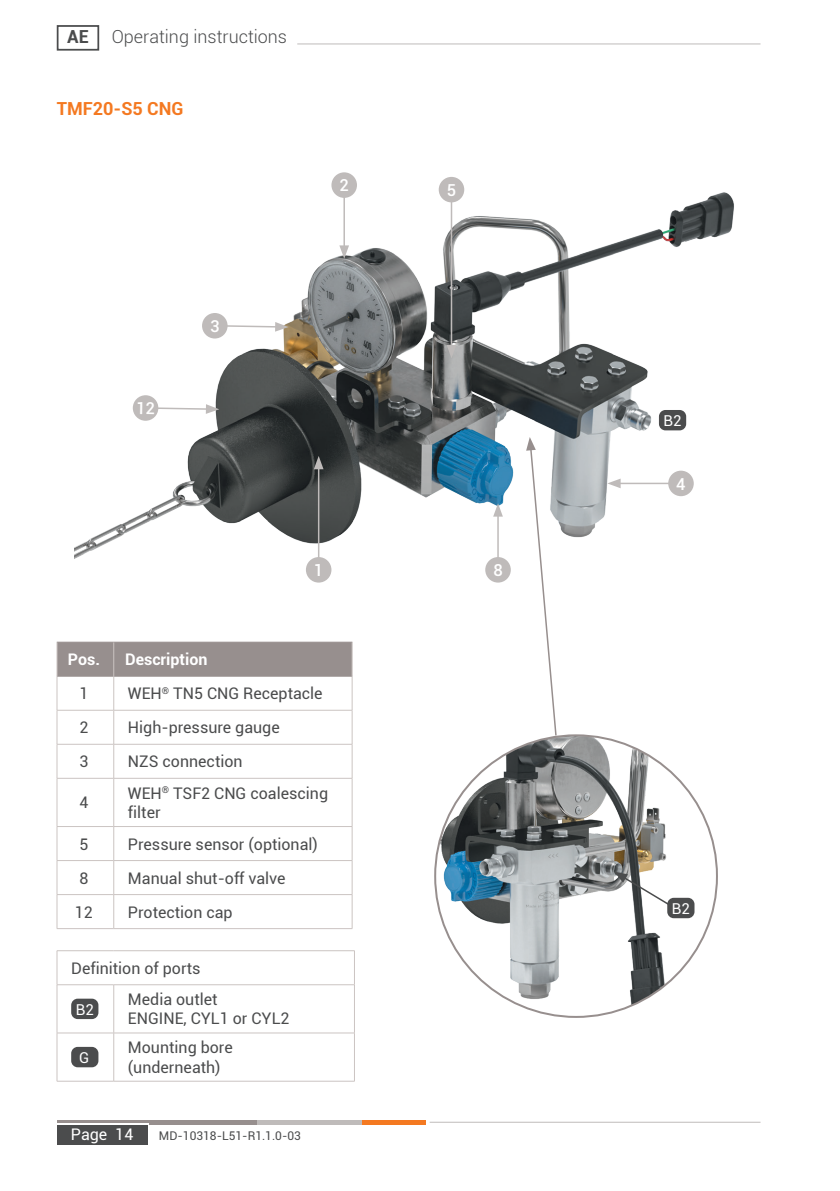
<style>
.page{position:relative;width:840px;height:1191px;background:#fff}
.page>*{position:absolute;margin:0;border:0;box-sizing:border-box;transform-origin:0 0}
.t1{font:300 18px "Roboto";color:#4b4c4d}
.Fließtext{font:700 18px "Roboto";color:#f47921}
.t2{font:700 18px "Roboto";color:#4b4c4d}
.Positionsnummer{font:500 16.4px "Roboto";color:#fff}
.Tabelle_-_Text__link{font:16px/19.2px "Roboto";color:#4b4c4d}
.Tabelle_-_Kopfzeile{font:700 16px "Roboto";color:#fff}
.Tabelle_-_Text__mitt{font:16px "Roboto";color:#4b4c4d}
.t3{font:16px "Roboto";color:#fff}
.Medienleitung{font:15px "Roboto";color:#fff}
.t4{font:12px "Roboto";color:#4b4c4d}
</style>
<div class="page">
<img style="left:75px;top:177px;width:659px;height:406px">
<div style="left:58px;top:643px;width:293px;height:33px;background:#978f8e"></div>
<svg style="left:58px;top:677px;width:293px;height:251px"></svg>
<hr style="left:57px;top:642px;width:57px;height:1px;background:#978f8e">
<hr style="left:114px;top:642px;width:238px;height:1px;background:#978f8e">
<hr style="left:57px;top:676px;width:57px;height:1px;background:#978f8e">
<hr style="left:114px;top:676px;width:238px;height:1px;background:#978f8e">
<hr style="left:57px;top:642px;width:1px;height:34px;background:#cbc4c2">
<hr style="left:351px;top:642px;width:1px;height:34px;background:#cbc4c2">
<hr style="left:113px;top:642px;width:1px;height:34px;background:#cbc4c2">
<hr style="left:57px;top:676px;width:1px;height:34px;background:#cbc4c2">
<hr style="left:113px;top:676px;width:1px;height:34px;background:#cbc4c2">
<hr style="left:351px;top:676px;width:1px;height:34px;background:#cbc4c2">
<hr style="left:57px;top:710px;width:57px;height:1px;background:#cbc4c2">
<hr style="left:57px;top:710px;width:1px;height:34px;background:#cbc4c2">
<hr style="left:114px;top:710px;width:238px;height:1px;background:#cbc4c2">
<hr style="left:113px;top:710px;width:1px;height:34px;background:#cbc4c2">
<hr style="left:351px;top:710px;width:1px;height:34px;background:#cbc4c2">
<hr style="left:57px;top:744px;width:57px;height:1px;background:#cbc4c2">
<hr style="left:57px;top:744px;width:1px;height:34px;background:#cbc4c2">
<hr style="left:114px;top:744px;width:238px;height:1px;background:#cbc4c2">
<hr style="left:113px;top:744px;width:1px;height:34px;background:#cbc4c2">
<hr style="left:351px;top:744px;width:1px;height:34px;background:#cbc4c2">
<hr style="left:57px;top:778px;width:57px;height:1px;background:#cbc4c2">
<hr style="left:57px;top:778px;width:1px;height:48px;background:#cbc4c2">
<hr style="left:114px;top:778px;width:238px;height:1px;background:#cbc4c2">
<hr style="left:113px;top:778px;width:1px;height:48px;background:#cbc4c2">
<hr style="left:351px;top:778px;width:1px;height:48px;background:#cbc4c2">
<hr style="left:57px;top:826px;width:57px;height:1px;background:#cbc4c2">
<hr style="left:57px;top:826px;width:1px;height:34px;background:#cbc4c2">
<hr style="left:114px;top:826px;width:238px;height:1px;background:#cbc4c2">
<hr style="left:113px;top:826px;width:1px;height:34px;background:#cbc4c2">
<hr style="left:351px;top:826px;width:1px;height:34px;background:#cbc4c2">
<hr style="left:57px;top:860px;width:57px;height:1px;background:#cbc4c2">
<hr style="left:57px;top:860px;width:1px;height:34px;background:#cbc4c2">
<hr style="left:114px;top:860px;width:238px;height:1px;background:#cbc4c2">
<hr style="left:113px;top:860px;width:1px;height:34px;background:#cbc4c2">
<hr style="left:351px;top:860px;width:1px;height:34px;background:#cbc4c2">
<hr style="left:57px;top:894px;width:57px;height:1px;background:#cbc4c2">
<hr style="left:57px;top:895px;width:1px;height:33px;background:#cbc4c2">
<hr style="left:57px;top:928px;width:57px;height:1px;background:#cbc4c2">
<hr style="left:114px;top:894px;width:238px;height:1px;background:#cbc4c2">
<hr style="left:113px;top:895px;width:1px;height:33px;background:#cbc4c2">
<hr style="left:351px;top:895px;width:1px;height:33px;background:#cbc4c2">
<hr style="left:114px;top:928px;width:238px;height:1px;background:#cbc4c2">
<svg style="left:58px;top:951px;width:296px;height:129px"></svg>
<hr style="left:57px;top:985px;width:1px;height:47px;background:#cbc4c2">
<hr style="left:113px;top:985px;width:1px;height:47px;background:#cbc4c2">
<hr style="left:354px;top:985px;width:1px;height:47px;background:#cbc4c2">
<hr style="left:57px;top:1033px;width:1px;height:48px;background:#cbc4c2">
<hr style="left:113px;top:1033px;width:1px;height:48px;background:#cbc4c2">
<hr style="left:354px;top:1033px;width:1px;height:48px;background:#cbc4c2">
<hr style="left:57px;top:1080px;width:57px;height:1px;background:#cbc4c2">
<hr style="left:114px;top:1080px;width:240px;height:1px;background:#cbc4c2">
<hr style="left:57px;top:950px;width:57px;height:1px;background:#cbc4c2">
<hr style="left:57px;top:951px;width:1px;height:33px;background:#cbc4c2">
<hr style="left:114px;top:950px;width:240px;height:1px;background:#cbc4c2">
<hr style="left:354px;top:951px;width:1px;height:33px;background:#cbc4c2">
<hr style="left:57px;top:984px;width:57px;height:1px;background:#cbc4c2">
<hr style="left:114px;top:984px;width:240px;height:1px;background:#cbc4c2">
<hr style="left:57px;top:1032px;width:57px;height:1px;background:#cbc4c2">
<hr style="left:114px;top:1032px;width:240px;height:1px;background:#cbc4c2">
<div style="left:71px;top:998px;width:27px;height:21px;background:#4b4c4d;border-radius:7px"></div>
<div style="left:71px;top:1046px;width:27px;height:21px;background:#4b4c4d;border-radius:7px"></div>
<div style="left:658px;top:410px;width:27px;height:20px;background:#4b4c4d;border-radius:7px"></div>
<hr style="left:343px;top:185px;width:2px;height:63px;background:#bfbbba">
<svg style="left:339px;top:245px;width:10px;height:14px"></svg>
<div style="left:331px;top:172px;width:26px;height:26px;background:#bfbbba;border-radius:50%"></div>
<div style="left:202px;top:313px;width:25px;height:26px;background:#bfbbba;border-radius:50%"></div>
<hr style="left:617px;top:483px;width:63px;height:1px;background:#bfbbba">
<svg style="left:607px;top:478px;width:13px;height:10px"></svg>
<div style="left:667px;top:470px;width:26px;height:26px;background:#bfbbba;border-radius:50%"></div>
<hr style="left:450px;top:190px;width:2px;height:158px;background:#bfbbba">
<svg style="left:446px;top:345px;width:10px;height:13px"></svg>
<div style="left:438px;top:177px;width:26px;height:25px;background:#bfbbba;border-radius:50%"></div>
<hr style="left:318px;top:466px;width:1px;height:104px;background:#bfbbba">
<svg style="left:313px;top:456px;width:10px;height:13px"></svg>
<div style="left:306px;top:557px;width:25px;height:25px;background:#bfbbba;border-radius:50%"></div>
<hr style="left:497px;top:513px;width:1px;height:57px;background:#bfbbba">
<svg style="left:493px;top:503px;width:9px;height:13px"></svg>
<div style="left:485px;top:557px;width:25px;height:25px;background:#bfbbba;border-radius:50%"></div>
<div style="left:133px;top:395px;width:25px;height:26px;background:#bfbbba;border-radius:50%"></div>
<img style="left:435px;top:735px;width:281px;height:282px;border-radius:141px">
<svg style="left:526px;top:437px;width:31px;height:300px"></svg>
<div style="left:667px;top:897px;width:27px;height:21px;background:#4b4c4d;border-radius:7px"></div>
<svg style="left:613px;top:871px;width:57px;height:35px"></svg>
<hr style="left:57px;top:1120px;width:240px;height:4px;background:#978f8e">
<hr style="left:361px;top:1120px;width:64px;height:4px;background:#f47921">
<hr style="left:257px;top:1120px;width:104px;height:4px;background:#bfbbba">
<div style="left:57px;top:1123px;width:92px;height:22px;background:#4b4c4d"></div>
<hr style="left:429px;top:1121px;width:331px;height:1px;background:#bfbbba">
<div style="left:57px;top:25px;width:42px;height:26px;border:2px solid #4b4c4d"></div>
<hr style="left:297px;top:44px;width:463px;height:1px;background:#bfbbba">
<svg style="left:226px;top:320px;width:62px;height:12px"></svg>
<svg style="left:157px;top:402px;width:62px;height:12px"></svg>
<p class="t2" style="left:67px;top:24px;width:23px">AE</p>
<p class="t1" style="left:112px;top:24px;width:177px">Operating instructions</p>
<p class="Fließtext" style="left:57px;top:95px;width:128px">TMF20-S5 CNG</p>
<p class="Positionsnummer" style="left:339px;top:174px;width:11px">2</p>
<p class="Positionsnummer" style="left:446px;top:178px;width:11px">5</p>
<p class="Positionsnummer" style="left:314px;top:558px;width:11px">1</p>
<p class="Positionsnummer" style="left:493px;top:558px;width:11px">8</p>
<p class="Tabelle_-_Kopfzeile" style="left:68px;top:648px;width:31px">Pos.</p>
<p class="Tabelle_-_Kopfzeile" style="left:125px;top:648px;width:84px">Description</p>
<p class="Tabelle_-_Text__mitt" style="left:79px;top:682px;width:11px">1</p>
<p class="Tabelle_-_Text__link" style="left:128px;top:683px;width:196px">WEH<sup>®</sup> TN5 CNG Receptacle</p>
<p class="Tabelle_-_Text__mitt" style="left:79px;top:716px;width:11px">2</p>
<p class="Tabelle_-_Text__link" style="left:128px;top:717px;width:153px">High-pressure gauge</p>
<p class="Tabelle_-_Text__mitt" style="left:79px;top:750px;width:11px">3</p>
<p class="Tabelle_-_Text__link" style="left:128px;top:751px;width:116px">NZS connection</p>
<p class="Tabelle_-_Text__mitt" style="left:79px;top:791px;width:11px">4</p>
<p class="Tabelle_-_Text__link" style="left:128px;top:783px;width:201px">WEH<sup>®</sup> TSF2 CNG coalescing filter</p>
<p class="Tabelle_-_Text__mitt" style="left:79px;top:832px;width:11px">5</p>
<p class="Tabelle_-_Text__link" style="left:128px;top:833px;width:191px">Pressure sensor (optional)</p>
<p class="Tabelle_-_Text__mitt" style="left:79px;top:866px;width:11px">8</p>
<p class="Tabelle_-_Text__link" style="left:128px;top:867px;width:159px">Manual shut-off valve</p>
<p class="Tabelle_-_Text__mitt" style="left:75px;top:900px;width:20px">12</p>
<p class="Tabelle_-_Text__link" style="left:128px;top:901px;width:106px">Protection cap</p>
<p class="Tabelle_-_Text__link" style="left:71px;top:958px;width:131px">Definition of ports</p>
<p class="Medienleitung" style="left:76px;top:998px;width:19px">B2</p>
<p class="Tabelle_-_Text__link" style="left:128px;top:989px;width:163px">Media outlet<br>ENGINE, CYL1 or CYL2</p>
<p class="Medienleitung" style="left:79px;top:1046px;width:12px">G</p>
<p class="Tabelle_-_Text__link" style="left:128px;top:1037px;width:106px">Mounting bore (underneath)</p>
<p class="t3" style="left:71px;top:1123px;width:64px">Page 14</p>
<p class="t4" style="left:159px;top:1127px;width:143px">MD-10318-L51-R1.1.0-03</p>
<p class="Medienleitung" style="left:663px;top:410px;width:19px">B2</p>
<p class="Positionsnummer" style="left:676px;top:472px;width:11px">4</p>
<p class="Medienleitung" style="left:671px;top:897px;width:19px">B2</p>
</div>
